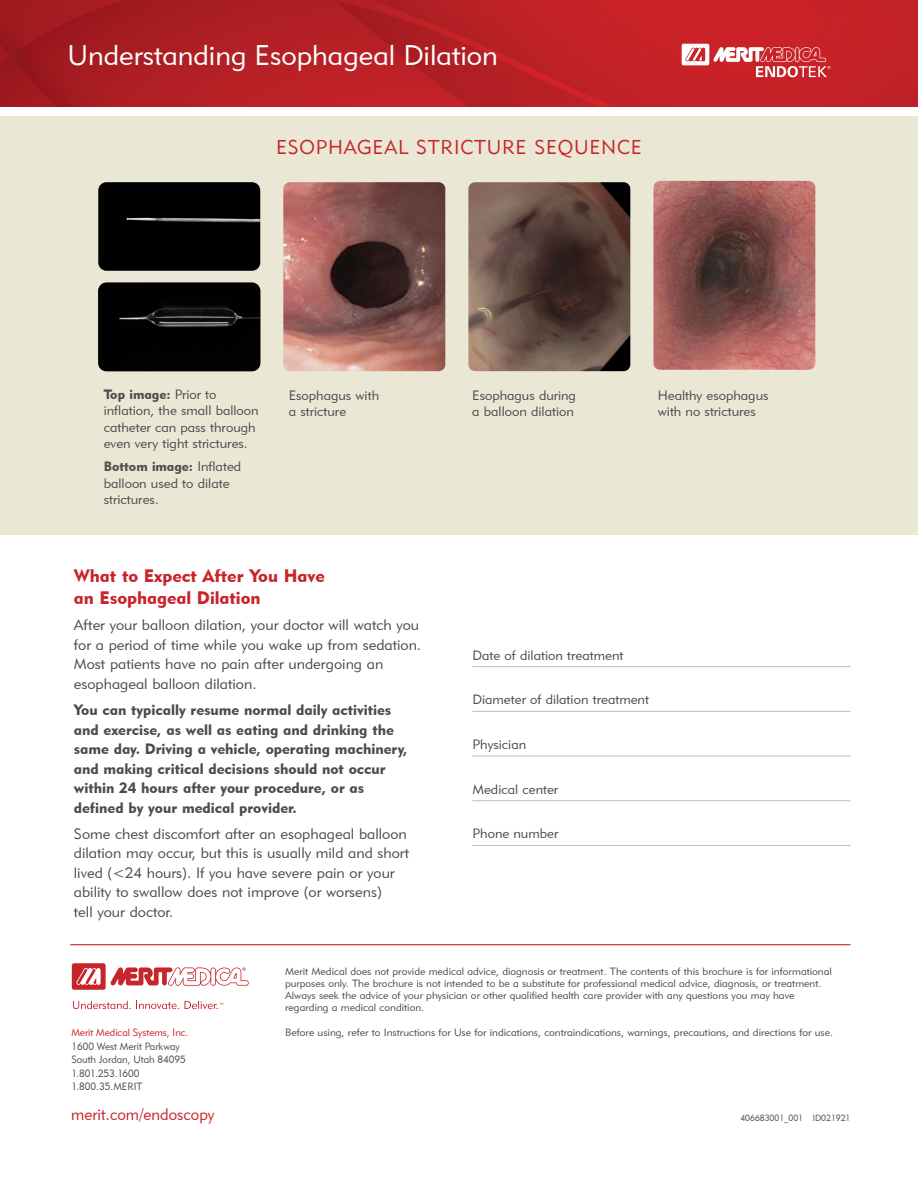
<style>
.page{position:relative;width:918px;height:1188px;background:#fff}
.page>*{position:absolute;margin:0;border:0;box-sizing:border-box;transform-origin:0 0}
.t1{font:28.35px "Geometric 415 BT Lite A";color:#fff}
.t2{font:19.95px "Geometric 415 BT Lite A";letter-spacing:.04em;color:#c8242b}
.t3{font:18px/22.5px "Geometric 415 BT Black A";color:#c8242b}
.t4{font:16.5px "Geometric 415 BT Lite A";color:#c8242b;scale:.95 1}
.body_2{font:15px/19.5px "Geometric 415 BT Lite A";color:#4b4c4d}
.body_2-2{font:15px/19.5px "Geometric 415 BT Black A";color:#4b4c4d}
.body_2-3{font:13.5px/16.5px "Geometric 415 BT Lite A";color:#4b4c4d}
.body{font:13.5px "Geometric 415 BT Lite A";color:#4b4c4d}
.body-2{font:10.5px/12px "Geometric 415 BT Lite A";color:#4b4c4d}
.body-3{font:10.5px "Geometric 415 BT Lite A";color:#4b4c4d;scale:.95 1}
.t5{font:10.5px "Geometric 415 BT Lite A";color:#c8242b;scale:.95 1}
.t6{font:9px "Geometric 415 BT Lite A";color:#4b4c4d;scale:.95 1}
.s1{font-family:"Geometric 415 BT Black A"}
</style>
<div class="page">
<div style="left:0;top:116px;width:918px;height:419px;background:#eae8d5"></div>
<img style="left:0;top:0;width:918px;height:107px">
<svg style="left:682px;top:44px;width:148px;height:33px"></svg>
<hr style="left:472px;top:666px;width:378px;height:1px;background:#bcbdc0">
<hr style="left:472px;top:711px;width:378px;height:1px;background:#bcbdc0">
<hr style="left:472px;top:756px;width:378px;height:1px;background:#bcbdc0">
<hr style="left:472px;top:800px;width:378px;height:1px;background:#bcbdc0">
<hr style="left:472px;top:845px;width:378px;height:1px;background:#bcbdc0">
<svg style="left:73px;top:1001px;width:106px;height:8px"></svg>
<svg style="left:185px;top:1001px;width:38px;height:8px"></svg>
<svg style="left:72px;top:963px;width:177px;height:27px"></svg>
<hr style="left:70px;top:944px;width:780px;height:1px;background:#c8242b">
<img style="left:468px;top:182px;width:162px;height:189px">
<img style="left:653px;top:181px;width:162px;height:189px">
<img style="left:283px;top:182px;width:162px;height:189px">
<img style="left:98px;top:283px;width:162px;height:88px">
<img style="left:98px;top:182px;width:162px;height:89px">
<p class="t1" style="left:68px;top:38px;width:432px">Understanding Esophageal Dilation</p>
<p class="t2" style="left:276px;top:135px;width:367px">ESOPHAGEAL STRICTURE SEQUENCE</p>
<p class="body_2-3" style="left:104px;top:386px;width:156px"><span class="s1">Top image:</span> Prior to inflation, the small balloon catheter can pass through even very tight strictures.</p>
<p class="body_2-3" style="left:104px;top:458px;width:139px"><span class="s1">Bottom image:</span> Inflated balloon used to dilate strictures.</p>
<p class="body_2-3" style="left:289px;top:387px;width:92px">Esophagus with a stricture</p>
<p class="body_2-3" style="left:472px;top:387px;width:105px">Esophagus during a balloon dilation</p>
<p class="body_2-3" style="left:658px;top:387px;width:112px">Healthy esophagus with no strictures</p>
<p class="t3" style="left:74px;top:564px;width:252px">What to Expect After You Have an Esophageal Dilation</p>
<p class="body_2" style="left:74px;top:615px;width:349px">After your balloon dilation, your doctor will watch you for a period of time while you wake up from sedation.<br>Most patients have no pain after undergoing an esophageal balloon dilation.</p>
<p class="body_2-2" style="left:74px;top:700px;width:335px">You can typically resume normal daily activities and exercise, as well as eating and drinking the same day. Driving a vehicle, operating machinery, and making critical decisions should not occur within 24 hours after your procedure, or as defined by your medical provider.</p>
<p class="body_2" style="left:74px;top:824px;width:337px">Some chest discomfort after an esophageal balloon dilation may occur, but this is usually mild and short lived (&lt;24 hours). If you have severe pain or your ability to swallow does not improve (or worsens)<br>tell your doctor.</p>
<p class="body" style="left:472px;top:647px;width:152px">Date of dilation treatment</p>
<p class="body" style="left:472px;top:691px;width:178px">Diameter of dilation treatment</p>
<p class="body" style="left:472px;top:736px;width:55px">Physician</p>
<p class="body" style="left:472px;top:781px;width:87px">Medical center</p>
<p class="body" style="left:472px;top:825px;width:87px">Phone number</p>
<p class="t5" style="left:71px;top:1026px;width:125px">Merit Medical Systems, Inc.</p>
<p class="body-3" style="left:71px;top:1040px;width:116px">1600 West Merit Parkway</p>
<p class="body-3" style="left:71px;top:1053px;width:122px">South Jordan, Utah 84095</p>
<p class="body-3" style="left:71px;top:1067px;width:73px">1.801.253.1600</p>
<p class="body-3" style="left:71px;top:1080px;width:76px">1.800.35.MERIT</p>
<p class="t4" style="left:71px;top:1104px;width:152px">merit.com/endoscopy</p>
<p class="body-2" style="left:285px;top:966px;width:548px">Merit Medical does not provide medical advice, diagnosis or treatment. The contents of this brochure is for informational purposes only. The brochure is not intended to be a substitute for professional medical advice, diagnosis, or treatment.<br>Always seek the advice of your physician or other qualified health care provider with any questions you may have regarding a medical condition.</p>
<p class="body-2" style="left:285px;top:1026px;width:549px">Before using, refer to Instructions for Use for indications, contraindications, warnings, precautions, and directions for use.</p>
<p class="t6" style="left:740px;top:1112px;width:117px">406683001_001 ID021921</p>
</div>
